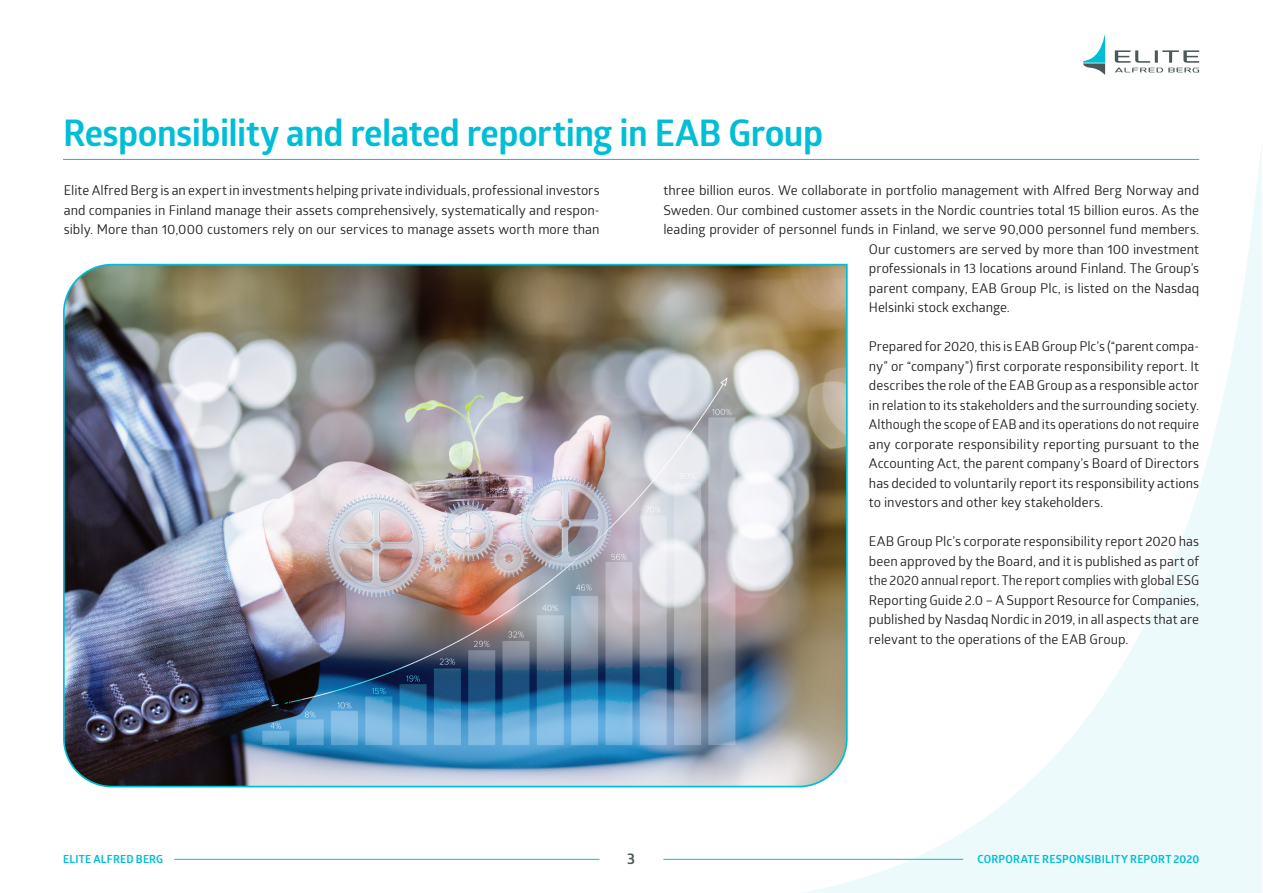
<style>
.page{position:relative;width:1263px;height:893px;background:#fff}
.page>*{position:absolute;margin:0;border:0;box-sizing:border-box;transform-origin:0 0}
.Otsikko_2_sisällyslu{font:700 36px "Glober";letter-spacing:-.015em;color:#00bed6}
.t1{font:700 15px "Glober";color:#4d5758}
.Leipis-perusteksti{font:13.5px/19.5px "Glober";color:#231f20;text-align:justify}
.t2{font:700 10.95px "Glober";letter-spacing:.02em;color:#00bed6}
</style>
<div class="page">
<svg style="left:770px;top:145px;width:492px;height:748px"></svg>
<svg style="left:1115px;top:50px;width:84px;height:22px"></svg>
<svg style="left:1083px;top:35px;width:22px;height:40px"></svg>
<hr style="left:174px;top:859px;width:426px;height:1px;background:#00bed6">
<hr style="left:663px;top:859px;width:300px;height:1px;background:#00bed6">
<hr style="left:63px;top:159px;width:1136px;height:1px;background:#00bed6">
<img style="left:63px;top:263px;width:785px;height:525px">
<p class="Otsikko_2_sisällyslu" style="left:63px;top:108px;width:762px">Responsibility and related reporting in EAB Group</p>
<p class="Leipis-perusteksti" style="left:64px;top:180px;width:537px">Elite Alfred Berg is an expert in investments helping private individuals, professional investors and companies in Finland manage their assets comprehensively, systematically and respon&shy;sibly. More than 10,000 customers rely on our services to manage assets worth more than</p>
<p class="Leipis-perusteksti" style="left:663px;top:180px;width:537px">three billion euros. We collaborate in portfolio management with Alfred Berg Norway and</p>
<p class="Leipis-perusteksti" style="left:663px;top:199px;width:537px">Sweden. Our combined customer assets in the Nordic countries total 15 billion euros. As the</p>
<p class="Leipis-perusteksti" style="left:663px;top:219px;width:537px">leading provider of personnel funds in Finland, we serve 90,000 personnel fund members.</p>
<p class="Leipis-perusteksti" style="left:869px;top:238px;width:332px">Our customers are served by more than 100 investment</p>
<p class="Leipis-perusteksti" style="left:869px;top:258px;width:332px">professionals in 13 locations around Finland. The Group’s</p>
<p class="Leipis-perusteksti" style="left:869px;top:277px;width:332px">parent company, EAB Group Plc, is listed on the Nasdaq</p>
<p class="Leipis-perusteksti" style="left:869px;top:297px;width:143px">Helsinki stock exchange.</p>
<p class="Leipis-perusteksti" style="left:869px;top:336px;width:332px">Prepared for 2020, this is EAB Group Plc’s (“parent compa&shy;ny” or “company”) first corporate responsibility report. It describes the role of the EAB Group as a responsible actor in relation to its stakeholders and the surrounding society.<br>Although the scope of EAB and its operations do not require any corporate responsibility reporting pursuant to the Accounting Act, the parent company’s Board of Directors has decided to voluntarily report its responsibility actions to investors and other key stakeholders.</p>
<p class="Leipis-perusteksti" style="left:869px;top:531px;width:332px">EAB Group Plc’s corporate responsibility report 2020 has been approved by the Board, and it is published as part of the 2020 annual report. The report complies with global ESG Reporting Guide 2.0 – A Support Resource for Companies, published by Nasdaq Nordic in 2019, in all aspects that are relevant to the operations of the EAB Group.</p>
<p class="t2" style="left:63px;top:852px;width:102px">ELITE ALFRED BERG</p>
<p class="t1" style="left:627px;top:847px;width:9px">3</p>
<p class="t2" style="left:977px;top:852px;width:223px">CORPORATE RESPONSIBILITY REPORT 2020</p>
</div>
